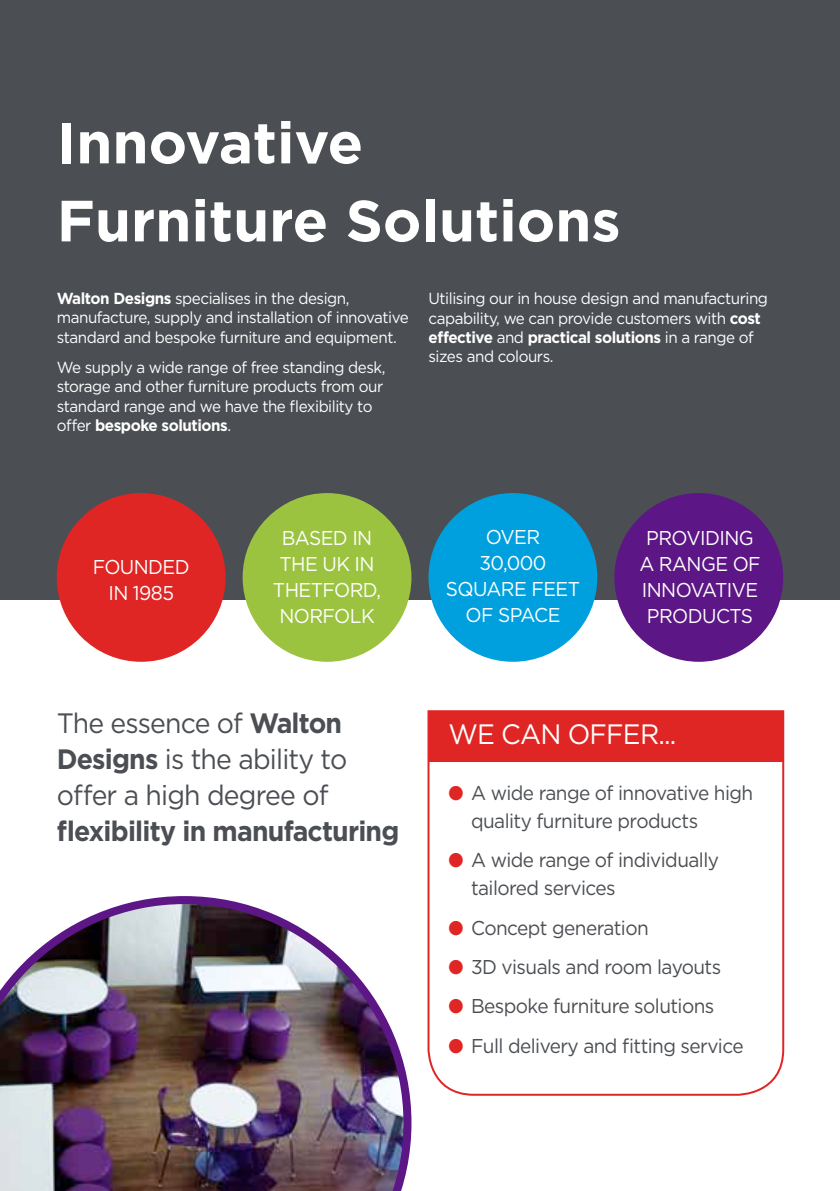
<style>
.page{position:relative;width:840px;height:1191px;background:#fff}
.page>*{position:absolute;margin:0;border:0;box-sizing:border-box;transform-origin:0 0}
.t1{font:700 58px/78px "Gotham";color:#fff}
.t2{font:28px/36px "Gotham";letter-spacing:-.03em;color:#4b4e53;scale:.95 1}
.t3{font:700 28px "Gotham";letter-spacing:-.03em;color:#4b4e53;scale:.95 1}
.t4{font:28px "Gotham";letter-spacing:-.03em;color:#fff;scale:.95 1}
.t5{font:20px/28px "Gotham";letter-spacing:-.03em;color:#4b4e53;scale:.95 1}
.t6{font:20px/26px "Gotham";letter-spacing:-.03em;color:#fff;text-align:center;scale:.95 1}
.t7{font:16px/19.2px "Gotham";letter-spacing:-.03em;color:#fff;scale:.95 1}
.s1{font-weight:700}
.s2{color:#df2625}
</style>
<div class="page">
<svg style="left:427px;top:710px;width:357px;height:386px"></svg>
<div style="left:0;top:0;width:839px;height:600px;background:#4b4e53"></div>
<div style="left:57px;top:493px;width:168px;height:169px;background:#df2625;border-radius:50%"></div>
<div style="left:242px;top:493px;width:169px;height:169px;background:#9bc340;border-radius:50%"></div>
<div style="left:428px;top:493px;width:169px;height:169px;background:#00a0de;border-radius:50%"></div>
<div style="left:614px;top:493px;width:168px;height:169px;background:#5c1685;border-radius:50%"></div>
<div style="left:428px;top:711px;width:354px;height:50px;background:#df2625"></div>
<img style="left:0;top:896px;width:411px;height:295px">
<h1 class="t1" style="left:57px;top:103px;width:565px">Innovative<br>Furniture Solutions</h1>
<p class="t7" style="left:57px;top:288px;width:372px"><span class="s1">Walton Designs</span> specialises in the design, manufacture, supply and installation of innovative standard and bespoke furniture and equipment.</p>
<p class="t7" style="left:57px;top:357px;width:347px">We supply a wide range of free standing desk, storage and other furniture products from our standard range and we have the flexibility to offer <span class="s1">bespoke solutions</span>.</p>
<p class="t7" style="left:428px;top:289px;width:359px">Utilising our in house design and manufacturing capability, we can provide customers with <span class="s1">cost effective</span> and <span class="s1">practical solutions</span> in a range of sizes and colours.</p>
<p class="t6" style="left:93px;top:554px;width:103px">FOUNDED<br>IN 1985</p>
<p class="t6" style="left:273px;top:524px;width:115px">BASED IN<br>THE UK IN<br>THETFORD,<br>NORFOLK</p>
<p class="t6" style="left:445px;top:523px;width:143px">OVER<br>30,000<br>SQUARE FEET<br>OF SPACE</p>
<p class="t6" style="left:639px;top:524px;width:129px">PROVIDING<br>A RANGE OF<br>INNOVATIVE<br>PRODUCTS</p>
<h2 class="t2" style="left:57px;top:704px;width:307px">The essence of <span class="s1">Walton<br>Designs</span> is the ability to offer a high degree of</h2>
<h2 class="t3" style="left:57px;top:812px;width:362px">flexibility in manufacturing</h2>
<h2 class="t4" style="left:448px;top:716px;width:241px">WE CAN OFFER...</h2>
<p class="t5" style="left:471px;top:778px;width:298px;text-indent:-23px"><span class="s2">●</span> A wide range of innovative high quality furniture products</p>
<p class="t5" style="left:471px;top:846px;width:262px;text-indent:-23px"><span class="s2">●</span> A wide range of individually tailored services</p>
<p class="t5" style="left:448px;top:913px;width:212px"><span class="s2">●</span> Concept generation</p>
<p class="t5" style="left:448px;top:952px;width:288px"><span class="s2">●</span> 3D visuals and room layouts</p>
<p class="t5" style="left:448px;top:992px;width:281px"><span class="s2">●</span> Bespoke furniture solutions</p>
<p class="t5" style="left:448px;top:1031px;width:312px"><span class="s2">●</span> Full delivery and fitting service</p>
</div>
